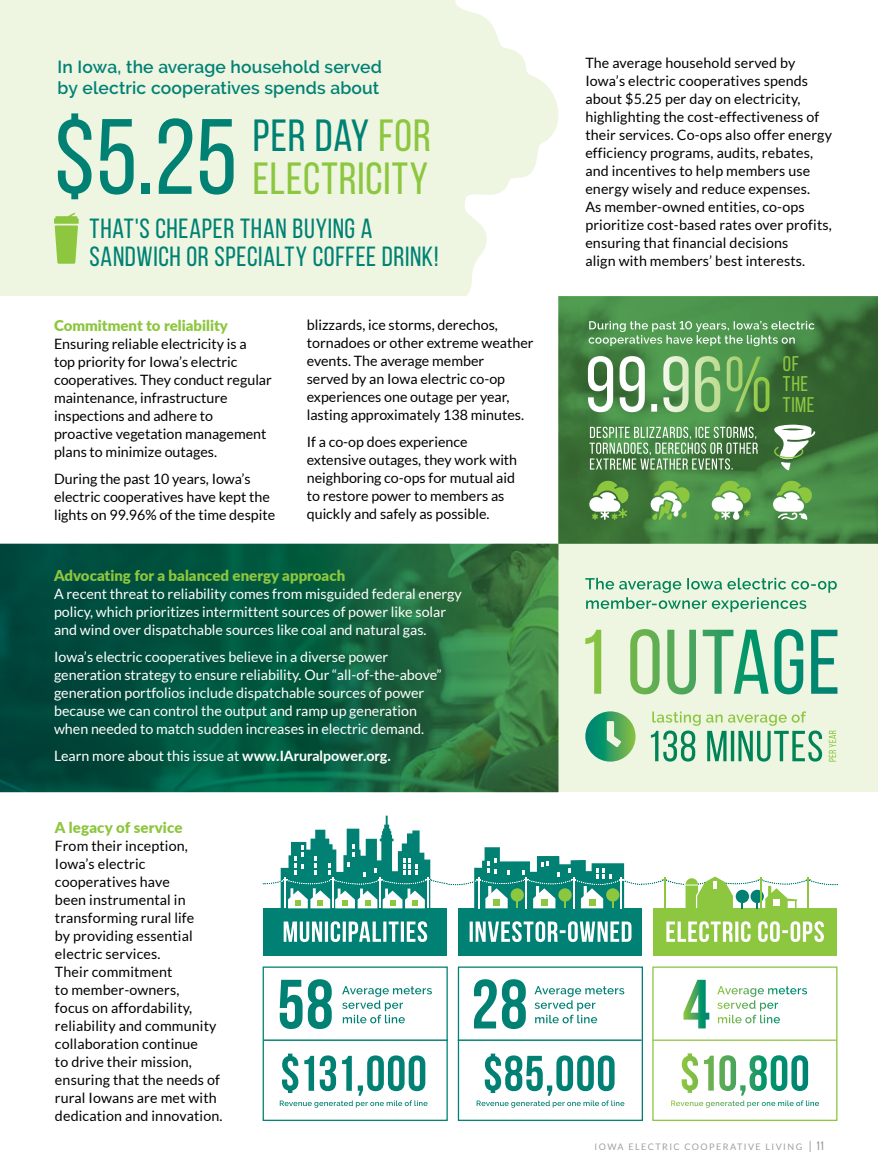
<style>
.page{position:relative;width:878px;height:1175px;background:#fff}
.page>*{position:absolute;margin:0;border:0;box-sizing:border-box;transform-origin:0 0}
.t1{font:106.8px "Bebas Neue";color:#008174}
.t2{font:45px/42.9px "Bebas Neue";letter-spacing:.02em;color:#8dc63f}
.t3{font:27.75px/27.8px "Bebas Neue";letter-spacing:.025em;color:#008174}
.t4{font:21.3px/20.2px "Bebas Neue";letter-spacing:.025em;color:#8dc63f}
.t5{font:600 17.4px/21.3px "Raleway";letter-spacing:.01em;color:#008174}
.t6{font:900 15px "Lato";color:#8dc63f}
.t7{font:14.25px/18px "Lato";letter-spacing:.01em;color:#000}
.t8{font:14.25px/18px "Lato";color:#fff}
.t9{font:9px "Lato";letter-spacing:.16em;color:#9d9fa2}
.s1{color:#008174}
.s2{font-weight:700}
.s3{font-size:12px}
.s4{font-family:"Univers";font-stretch:ultra-condensed;font-size:12px}
</style>
<div class="page">
<svg style="left:1px;top:0;width:558px;height:296px;background:#eff6e4"></svg>
<img style="left:0;top:0;width:1px;height:296px">
<img style="left:0;top:296px;width:878px;height:496px">
<svg style="left:649px;top:479px;width:41px;height:41px"></svg>
<svg style="left:710px;top:479px;width:41px;height:41px"></svg>
<svg style="left:588px;top:479px;width:41px;height:41px"></svg>
<svg style="left:772px;top:479px;width:40px;height:41px"></svg>
<svg style="left:773px;top:424px;width:42px;height:46px"></svg>
<svg style="left:589px;top:427px;width:168px;height:42px;background:#709d6e"></svg>
<svg style="left:588px;top:321px;width:226px;height:25px;background:#6fa970"></svg>
<svg style="left:588px;top:356px;width:181px;height:56px;background:#80b076"></svg>
<svg style="left:54px;top:212px;width:25px;height:52px"></svg>
<svg style="left:585px;top:578px;width:251px;height:34px;background:#c0e0c7"></svg>
<svg style="left:585px;top:629px;width:252px;height:65px;background:#abd7b5"></svg>
<svg style="left:828px;top:730px;width:8px;height:31px"></svg>
<svg style="left:651px;top:711px;width:171px;height:50px;background:#b1d8b7"></svg>
<svg style="left:585px;top:711px;width:50px;height:50px;background:#68b885"></svg>
<div style="left:263px;top:908px;width:184px;height:48px;background:#008174"></div>
<svg style="left:284px;top:921px;width:143px;height:21px"></svg>
<div style="left:262px;top:966px;width:186px;height:155px;background:#fff;border:1px solid #008174"></div>
<svg style="left:280px;top:979px;width:52px;height:50px"></svg>
<svg style="left:342px;top:986px;width:90px;height:37px"></svg>
<hr style="left:264px;top:1039px;width:184px;height:1px;background:#008174">
<div style="left:458px;top:908px;width:184px;height:48px;background:#008174"></div>
<svg style="left:469px;top:921px;width:162px;height:21px"></svg>
<div style="left:458px;top:966px;width:185px;height:155px;background:#fff;border:1px solid #008174"></div>
<svg style="left:474px;top:979px;width:52px;height:50px"></svg>
<hr style="left:457px;top:1039px;width:184px;height:1px;background:#008174">
<svg style="left:534px;top:986px;width:90px;height:37px"></svg>
<div style="left:653px;top:908px;width:183px;height:48px;background:#8dc63f"></div>
<svg style="left:666px;top:921px;width:157px;height:21px"></svg>
<div style="left:652px;top:966px;width:185px;height:155px;background:#fff;border:1px solid #8dc63f"></div>
<svg style="left:683px;top:979px;width:26px;height:49px"></svg>
<hr style="left:653px;top:1039px;width:183px;height:1px;background:#8dc63f">
<svg style="left:717px;top:986px;width:90px;height:8px"></svg>
<svg style="left:280px;top:1053px;width:147px;height:54px"></svg>
<svg style="left:476px;top:1053px;width:148px;height:54px"></svg>
<svg style="left:671px;top:1053px;width:138px;height:53px"></svg>
<svg style="left:263px;top:815px;width:574px;height:93px"></svg>
<p class="t5" style="left:58px;top:56px;width:326px">In Iowa, the average household served by electric cooperatives spends about</p>
<h1 class="t1" style="left:54px;top:99px;width:185px">$5.25</h1>
<h2 class="t2" style="left:253px;top:113px;width:179px"><span class="s1">PER DAY</span> FOR<br>ELECTRICITY</h2>
<h3 class="t3" style="left:90px;top:214px;width:350px">THAT'S CHEAPER THAN BUYING A<br>SANDWICH OR SPECIALTY COFFEE DRINK!</h3>
<p class="t6" style="left:54px;top:314px;width:175px">Commitment to reliability</p>
<p class="t7" style="left:54px;top:334px;width:219px">Ensuring reliable electricity is a<br>top priority for Iowa’s electric cooperatives. They conduct regular maintenance, infrastructure inspections and adhere to proactive vegetation management plans to minimize outages.</p>
<p class="t7" style="left:54px;top:469px;width:223px">During the past 10 years, Iowa’s electric cooperatives have kept the lights on 99.96% of the time despite</p>
<p class="t7" style="left:307px;top:316px;width:228px">blizzards, ice storms, derechos, tornadoes or other extreme weather events. The average member<br>served by an Iowa electric co-op experiences one outage per year, lasting approximately 138 minutes.</p>
<p class="t7" style="left:307px;top:433px;width:212px">If a co-op does experience extensive outages, they work with neighboring co-ops for mutual aid to restore power to members as quickly and safely as possible.</p>
<p class="t6" style="left:54px;top:564px;width:293px">Advocating for a balanced energy approach</p>
<p class="t8" style="left:54px;top:585px;width:409px">A recent threat to reliability comes from misguided federal energy policy, which prioritizes intermittent sources of power like solar and wind over dispatchable sources like coal and natural gas.</p>
<p class="t8" style="left:54px;top:648px;width:389px">Iowa’s electric cooperatives believe in a diverse power generation strategy to ensure reliability. Our “all-of-the-above” generation portfolios include dispatchable sources of power because we can control the output and ramp up generation when needed to match sudden increases in electric demand.</p>
<p class="t8" style="left:54px;top:747px;width:338px">Learn more about this issue at <span class="s2">www.IAruralpower.org.</span></p>
<p class="t6" style="left:55px;top:816px;width:129px">A legacy of service</p>
<p class="t7" style="left:55px;top:836px;width:169px">From their inception,<br>Iowa’s electric cooperatives have<br>been instrumental in transforming rural life<br>by providing essential electric services.<br>Their commitment<br>to member-owners,<br>focus on affordability, reliability and community collaboration continue<br>to drive their mission, ensuring that the needs of rural Iowans are met with dedication and innovation.</p>
<p class="t7" style="left:585px;top:54px;width:248px">The average household served by Iowa’s electric cooperatives spends about $5.25 per day on electricity, highlighting the cost-effectiveness of their services. Co-ops also offer energy efficiency programs, audits, rebates, and incentives to help members use energy wisely and reduce expenses.<br>As member-owned entities, co-ops prioritize cost-based rates over profits, ensuring that financial decisions<br>align with members’ best interests.</p>
<h3 class="t4" style="left:783px;top:353px;width:33px">OF<br>THE<br>TIME</h3>
<p class="t9" style="left:594px;top:1141px;width:232px">IOWA ELECTRIC COOPERATIVE LIVING <span class="s3">|</span> <span class="s4">11</span></p>
</div>
